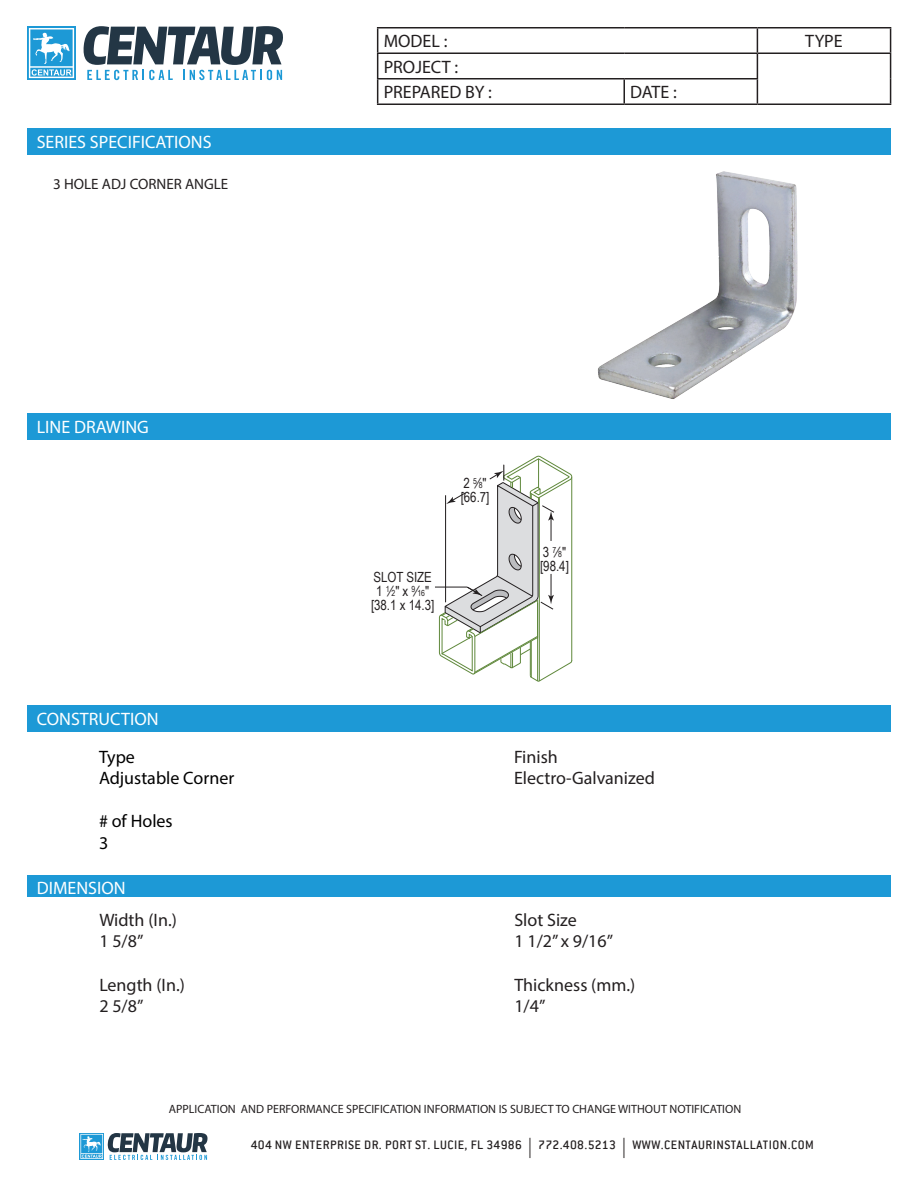
<style>
.page{position:relative;width:918px;height:1188px;background:#fff}
.page>*{position:absolute;margin:0;border:0;box-sizing:border-box;transform-origin:0 0}
.t1{font:18px/21.6px "Myriad Pro";color:#231f20}
.t2{font:18px "Myriad Pro";color:#fff}
.t3{font:18px/21.6px "Myriad Pro";color:#000}
.t4{font:15px "Myriad Pro";color:#231f20}
.t5{font:13.95px/14px "Arial Narrow";color:#231f20}
.t6{font:500 13.5px "Conduit ITC";letter-spacing:.035em;color:#231f20}
.t7{font:12px "Myriad Pro";color:#231f20}
.s1{font-size:8.4px}
.s2{font-family:"Myriad Pro";font-weight:400;font-size:20.25px}
</style>
<div class="page">
<svg style="left:80px;top:1133px;width:128px;height:27px"></svg>
<hr style="left:377px;top:27px;width:247px;height:1px;background:#231f20">
<hr style="left:624px;top:27px;width:133px;height:1px;background:#231f20">
<hr style="left:757px;top:27px;width:134px;height:1px;background:#231f20">
<hr style="left:377px;top:52px;width:247px;height:2px;background:#231f20">
<hr style="left:624px;top:52px;width:133px;height:2px;background:#231f20">
<hr style="left:757px;top:52px;width:134px;height:2px;background:#231f20">
<hr style="left:377px;top:78px;width:247px;height:2px;background:#231f20">
<svg style="left:377px;top:28px;width:1px;height:76px"></svg>
<hr style="left:624px;top:78px;width:134px;height:2px;background:#231f20">
<hr style="left:623px;top:80px;width:2px;height:24px;background:#231f20">
<svg style="left:757px;top:28px;width:1px;height:76px"></svg>
<svg style="left:890px;top:28px;width:1px;height:76px"></svg>
<hr style="left:377px;top:104px;width:247px;height:1px;background:#231f20">
<hr style="left:624px;top:104px;width:133px;height:1px;background:#231f20">
<hr style="left:757px;top:104px;width:134px;height:1px;background:#231f20">
<div style="left:27px;top:129px;width:864px;height:26px;background:#1d99d6"></div>
<div style="left:27px;top:414px;width:864px;height:26px;background:#1d99d6"></div>
<div style="left:27px;top:705px;width:864px;height:27px;background:#1d99d6"></div>
<div style="left:27px;top:26px;width:49px;height:54px;background:linear-gradient(to right,#32a2d9,#32a2d9)"></div>
<svg style="left:29px;top:28px;width:45px;height:50px"></svg>
<svg style="left:83px;top:26px;width:200px;height:54px"></svg>
<img style="left:597px;top:171px;width:201px;height:228px">
<hr style="left:435px;top:587px;width:32px;height:1px;background:#231f20">
<svg style="left:438px;top:455px;width:135px;height:227px"></svg>
<div style="left:27px;top:875px;width:864px;height:22px;background:#1d99d6"></div>
<p class="t2" style="left:37px;top:131px;width:176px">SERIES SPECIFICATIONS</p>
<p class="t4" style="left:53px;top:175px;width:177px">3 HOLE ADJ CORNER ANGLE</p>
<p class="t2" style="left:37px;top:416px;width:114px">LINE DRAWING</p>
<p class="t2" style="left:37px;top:708px;width:123px">CONSTRUCTION</p>
<p class="t3" style="left:99px;top:746px;width:137px">Type<br>Adjustable Corner</p>
<p class="t3" style="left:99px;top:810px;width:75px"># of Holes<br>3</p>
<p class="t2" style="left:37px;top:877px;width:90px">DIMENSION</p>
<p class="t1" style="left:99px;top:909px;width:79px">Width (In.)<br>1 5/8”</p>
<p class="t1" style="left:99px;top:973px;width:87px">Length (In.)<br>2 5/8”</p>
<p class="t1" style="left:384px;top:30px;width:65px">MODEL :</p>
<p class="t1" style="left:805px;top:30px;width:39px">TYPE</p>
<p class="t1" style="left:384px;top:54px;width:110px;line-height:25.5px">PROJECT :<br>PREPARED BY :</p>
<p class="t1" style="left:630px;top:81px;width:48px">DATE :</p>
<p class="t5" style="left:371px;top:570px;width:65px;text-align:center">SLOT SIZE<br>1 <sup>1</sup>⁄<span class="s1">2</span>" x <sup>9</sup>⁄<span class="s1">16</span>" [38.1 x 14.3]</p>
<p class="t5" style="left:461px;top:476px;width:30px">2 <sup>5</sup>⁄<span class="s1">8</span>" [66.7]</p>
<p class="t5" style="left:540px;top:545px;width:30px">3 <sup>7</sup>⁄<span class="s1">8</span>" [98.4]</p>
<p class="t1" style="left:514px;top:746px;width:142px">Finish<br>Electro-Galvanized</p>
<p class="t1" style="left:514px;top:909px;width:100px">Slot Size<br>1 1/2” x 9/16”</p>
<p class="t1" style="left:514px;top:973px;width:122px">Thickness (mm.)<br>1/4”</p>
<p class="t7" style="left:169px;top:1101px;width:574px">APPLICATION AND PERFORMANCE SPECIFICATION INFORMATION IS SUBJECT TO CHANGE WITHOUT NOTIFICATION</p>
<p class="t6" style="left:251px;top:1137px;width:565px">404 NW ENTERPRISE DR. PORT ST. LUCIE, FL 34986 <span class="s2">|</span> 772.408.5213 <span class="s2">|</span> WWW.CENTAURINSTALLATION.COM</p>
</div>
